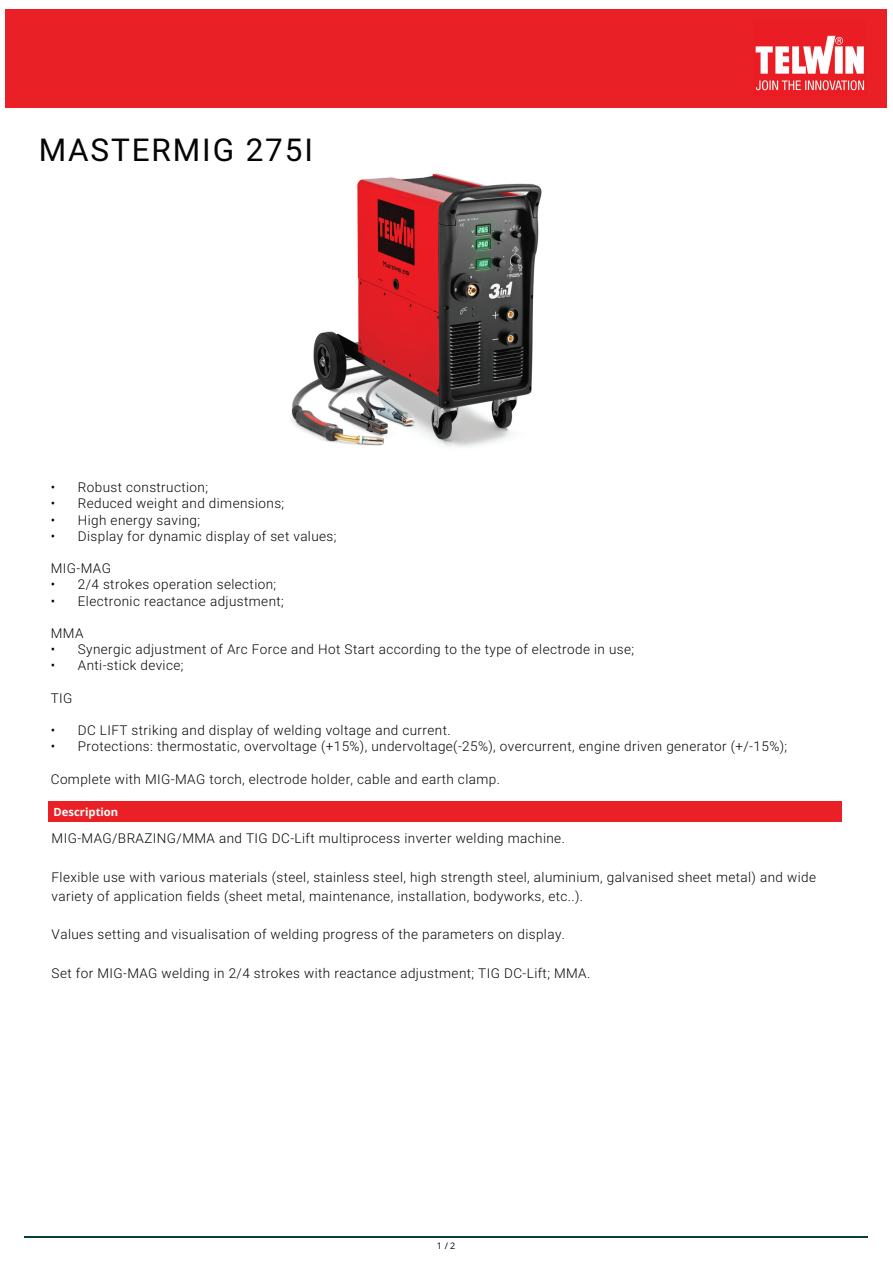
<style>
.page{position:relative;width:893px;height:1263px;background:#fff}
.page>*{position:absolute;margin:0;border:0;box-sizing:border-box;transform-origin:0 0}
.t1{font:31.5px "Roboto";letter-spacing:.06em;color:#040504}
.t2{font:300 13.5px/19.2px "Roboto";letter-spacing:.03em;color:#040504}
.t3{font:700 11.25px "Open Sans";color:#fff}
.t4{font:9px "Open Sans";color:#040504}
</style>
<div class="page">
<img style="left:291px;top:173px;width:251px;height:274px">
<div style="left:6px;top:9px;width:880px;height:99px;background:#e92126"></div>
<hr style="left:25px;top:1236px;width:842px;height:2px;background:#083f35">
<img style="left:755px;top:35px;width:110px;height:56px">
<div style="left:48px;top:802px;width:793px;height:20px;background:#e92126"></div>
<h1 class="t1" style="left:39px;top:128px;width:275px">MASTERMIG 275I</h1>
<p class="t2" style="left:51px;top:477px;width:159px">• Robust construction;</p>
<p class="t2" style="left:51px;top:493px;width:235px">• Reduced weight and dimensions;</p>
<p class="t2" style="left:51px;top:510px;width:151px">• High energy saving;</p>
<p class="t2" style="left:51px;top:526px;width:287px">• Display for dynamic display of set values;</p>
<p class="t2" style="left:51px;top:558px;width:62px">MIG-MAG</p>
<p class="t2" style="left:51px;top:574px;width:227px">• 2/4 strokes operation selection;</p>
<p class="t2" style="left:51px;top:591px;width:234px">• Electronic reactance adjustment;</p>
<p class="t2" style="left:51px;top:623px;width:34px">MMA</p>
<p class="t2" style="left:51px;top:639px;width:584px">• Synergic adjustment of Arc Force and Hot Start according to the type of electrode in use;</p>
<p class="t2" style="left:51px;top:655px;width:134px">• Anti-stick device;</p>
<p class="t2" style="left:51px;top:688px;width:23px">TIG</p>
<p class="t2" style="left:51px;top:720px;width:401px">• DC LIFT striking and display of welding voltage and current.</p>
<p class="t2" style="left:51px;top:736px;width:737px">• Protections: thermostatic, overvoltage (+15%), undervoltage(-25%), overcurrent, engine driven generator (+/-15%);</p>
<p class="t2" style="left:51px;top:769px;width:450px">Complete with MIG-MAG torch, electrode holder, cable and earth clamp.</p>
<p class="t3" style="left:54px;top:804px;width:66px">Description</p>
<p class="t2" style="left:52px;top:828px;width:514px">MIG-MAG/BRAZING/MMA and TIG DC-Lift multiprocess inverter welding machine.</p>
<p class="t2" style="left:52px;top:867px;width:766px">Flexible use with various materials (steel, stainless steel, high strength steel, aluminium, galvanised sheet metal) and wide variety of application fields (sheet metal, maintenance, installation, bodyworks, etc..).</p>
<p class="t2" style="left:52px;top:924px;width:515px">Values setting and visualisation of welding progress of the parameters on display.</p>
<p class="t2" style="left:52px;top:963px;width:540px">Set for MIG-MAG welding in 2/4 strokes with reactance adjustment; TIG DC-Lift; MMA.</p>
<p class="t4" style="left:436px;top:1239px;width:20px">1/2</p>
</div>
